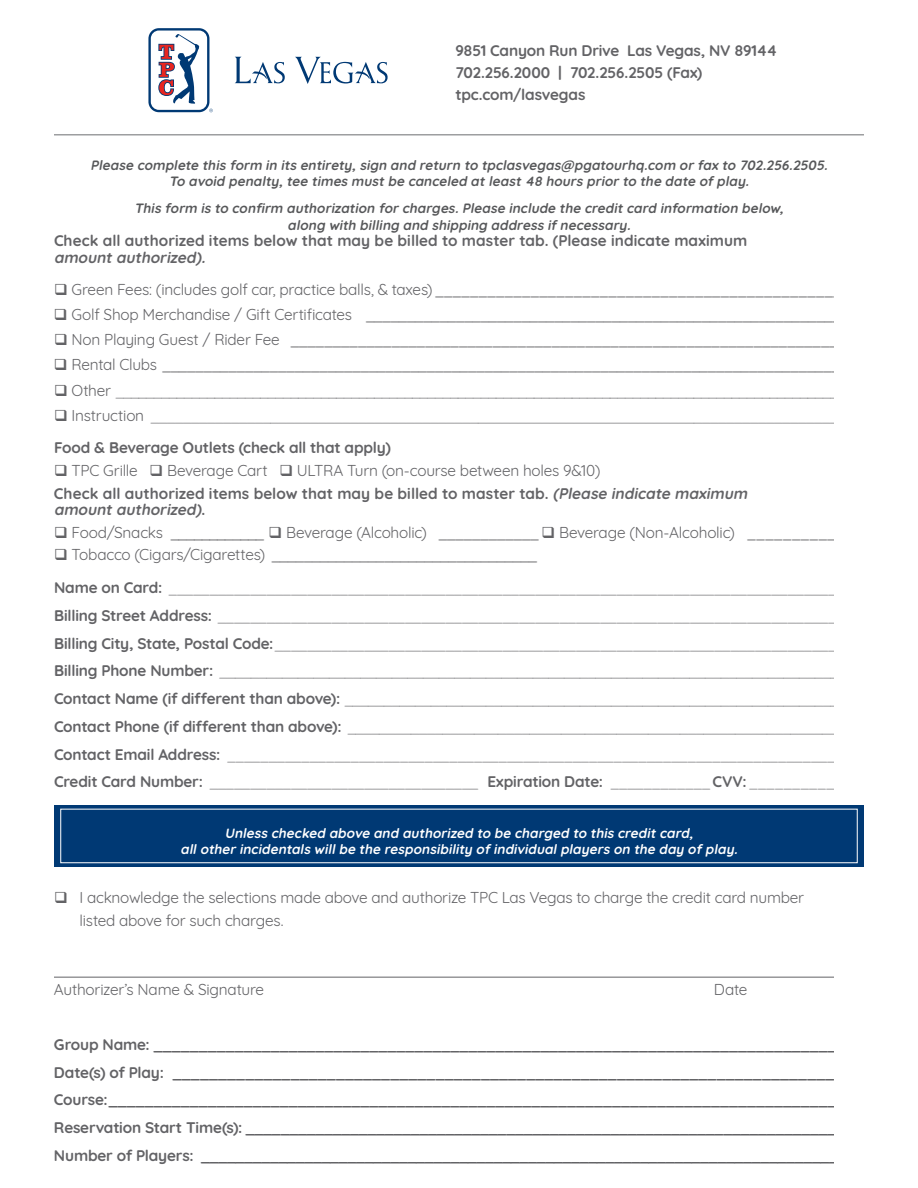
<style>
.page{position:relative;width:918px;height:1188px;background:#fff}
.page>*{position:absolute;margin:0;border:0;box-sizing:border-box;transform-origin:0 0}
.t1{font:300 15.45px/27.8px "Quicksand";color:#636366}
.t2{font:15.45px/23.2px "Quicksand";letter-spacing:-.015em;color:#636366}
.t3{font:700 15.45px/27.8px "Quicksand";letter-spacing:-.01em;color:#636366}
.t4{font:italic 700 15.45px "Quicksand";color:#636366}
.t5{font:italic 700 13.5px/16.5px "Quicksand";color:#57585a;text-align:center}
.t6{font:italic 700 13.5px/16.5px "Quicksand";color:#fff;text-align:center}
.s1{font-weight:400}
.s2{font-weight:700}
.s3{font-weight:700;font-style:italic}
.s4{font-style:normal}
</style>
<div class="page">
<hr style="left:54px;top:134px;width:810px;height:1px;background:#6c6d70">
<div style="left:54px;top:805px;width:810px;height:62px;background:#003974"></div>
<hr style="left:54px;top:977px;width:785px;height:1px;background:#636366">
<svg style="left:295px;top:57px;width:93px;height:27px"></svg>
<svg style="left:235px;top:57px;width:50px;height:26px"></svg>
<svg style="left:148px;top:28px;width:65px;height:84px"></svg>
<div style="left:835px;top:961px;width:29px;height:227px;background:#fff"></div>
<p class="t3" style="left:455px;top:37px;width:323px;line-height:22.2px">9851 Canyon Run Drive Las Vegas, NV 89144<br>702.256.2000 | 702.256.2505 (Fax) tpc.com/lasvegas</p>
<p class="t5" style="left:90px;top:155px;width:742px">Please complete this form in its entirety,sign and return to tpclasvegas@pgatourhq.com orfax to 702.256.2505.<br>To avoid penalty,tee times mustbe canceled atleast48 hours priorto the date ofplay.</p>
<p class="t5" style="left:134px;top:199px;width:654px">This form is to confirm authorization forcharges.Please include the creditcard information below, along with billing and shipping address ifnecessary.</p>
<p class="t3" style="left:54px;top:225px;width:695px">Check all authorized items below that may be billed to master tab. (Please indicate maximum</p>
<p class="t4" style="left:54px;top:245px;width:156px">amountauthorized).</p>
<p class="t2" style="left:54px;top:276px;width:790px">❑ Green Fees: (includes golf car, practice balls, &amp; taxes) _______________________________________________</p>
<p class="t2" style="left:54px;top:301px;width:798px">❑ Golf Shop Merchandise / Gift Cer tificates ___________________________________________________________</p>
<p class="t2" style="left:54px;top:327px;width:795px">❑ Non Playing Guest / Rider Fee __________________________________________________________________</p>
<p class="t2" style="left:54px;top:352px;width:797px">❑ Rental Clubs ___________________________________________________________________________________</p>
<p class="t1" style="left:54px;top:375px;width:795px">❑ <span class="s1">O ther</span> ________________________________________________________________________________________________</p>
<p class="t1" style="left:54px;top:398px;width:794px;line-height:32.4px">❑ <span class="s1">Instruction</span> _______________________________________________________________________________________<br><span class="s2">Food &amp; Beverage Outlets (check all that apply)</span></p>
<p class="t2" style="left:54px;top:457px;width:698px">❑ TPC Grille ❑ Beverage Cart ❑ ULTRA Turn (on-course between holes 9&amp;10)<br><span class="s2">Check all authorized items below that may be billed to master tab.</span> <span class="s3">(Please indicate maximum</span></p>
<p class="t4" style="left:54px;top:498px;width:153px">amountauthorized)<span class="s4">.</span></p>
<p class="t2" style="left:54px;top:519px;width:784px">❑ Food/Snacks ____________ ❑ Beverage (Alcoholic) ____________❑ Beverage (Non-Alcoholic) __________</p>
<p class="t1" style="left:54px;top:536px;width:785px;line-height:33.5px">❑ <span class="s1">Tobacco (Cigars/Cigaret tes) _________________________________<br></span><span class="s2">Name on Card:</span> __________________________________________________________________________________</p>
<p class="t1" style="left:54px;top:600px;width:787px"><span class="s2">Billing Street Address:</span> ____________________________________________________________________________ <span class="s2">Billing City, State, Postal Code:</span>_____________________________________________________________________ <span class="s2">Billing Phone Number:</span> _______________________________________________________________________________ <span class="s2">Contact Name (if different than above):</span> _______________________________________________________________ <span class="s2">Contact Phone (if different than above):</span> ______________________________________________________________ <span class="s2">Contact Email Address:</span> __________________________________________________________________________ <span class="s2">Credit Card Number:</span> _________________________________ <span class="s2">Expiration Date:</span> ____________ <span class="s2">CVV:</span> __________</p>
<p class="t6" style="left:181px;top:823px;width:562px">Unless checked above and authorized to be charged to this creditcard, allotherincidentals willbe the responsibility ofindividualplayers on the day ofplay.</p>
<p class="t2" style="left:80px;top:885px;width:726px;line-height:22.2px;text-indent:-26px">❑ I acknowledge the selections made above and authorize TPC Las Vegas to charge the credit card number listed above for such charges.</p>
<p class="t2" style="left:54px;top:976px;width:212px">Authorizer’s Name &amp; Signature</p>
<p class="t2" style="left:714px;top:976px;width:35px">Date</p>
<p class="t3" style="left:54px;top:1029px;width:787px">Group Name: ____________________________________________________________________________ Date(s) of Play: _________________________________________________________________________ Course:_________________________________________________________________________________ Reservation Start Time(s): ____________________________________________________________________ Number of Players: __________________________________________________________________________</p>
</div>
